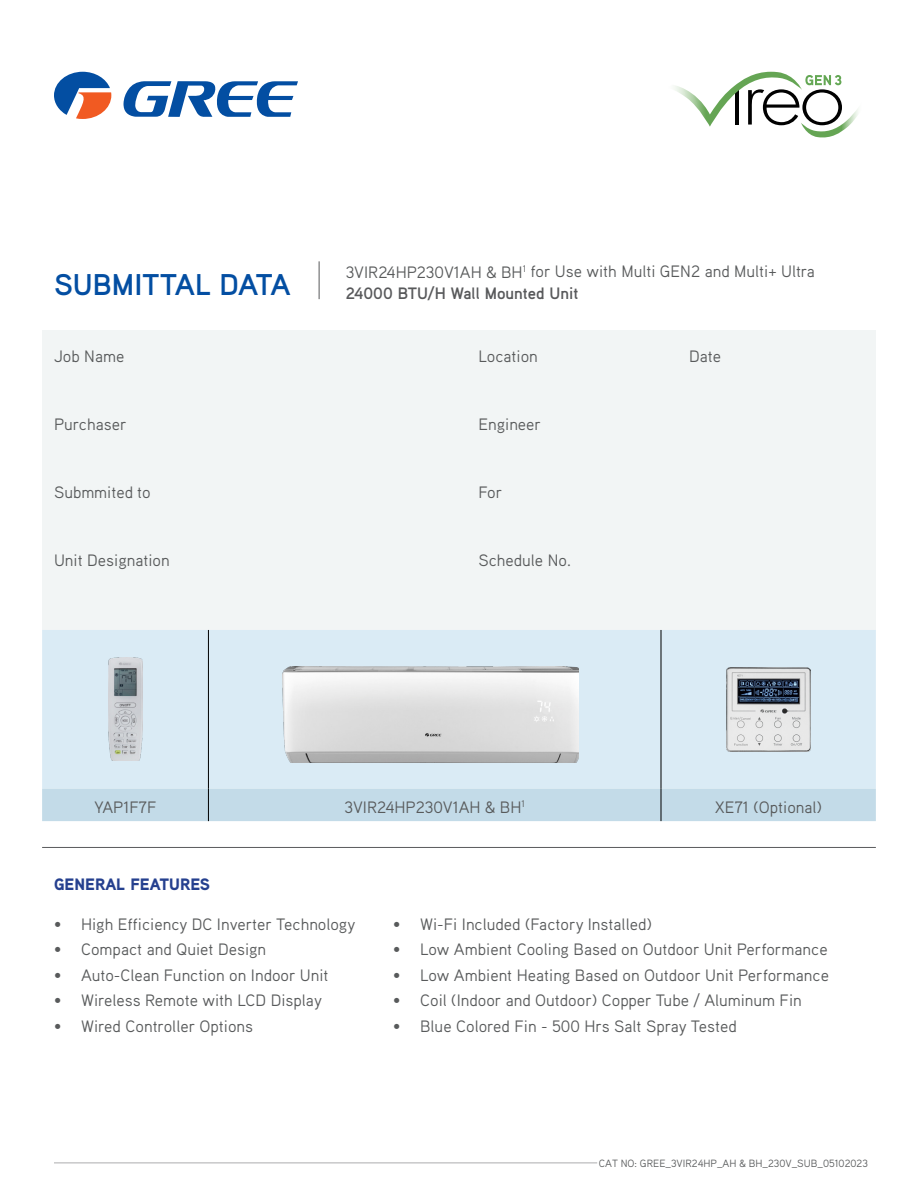
<style>
.page{position:relative;width:918px;height:1188px;background:#fff}
.page>*{position:absolute;margin:0;border:0;box-sizing:border-box;transform-origin:0 0}
.t1{font:700 30px "Aaux Pro";color:#034ea2}
.t2{font:16.5px/21.6px "Aaux Pro";color:#585a5b}
.t3{font:900 16.5px "Aaux Pro";color:#25408f}
.t4{font:10.5px "Aaux Pro";color:#585a5b}
.s1{font-weight:700;color:#58595b}
</style>
<div class="page">
<div style="left:42px;top:330px;width:834px;height:300px;background:#f2f5f5"></div>
<svg style="left:54px;top:72px;width:57px;height:47px"></svg>
<svg style="left:123px;top:81px;width:175px;height:36px"></svg>
<svg style="left:803px;top:109px;width:55px;height:29px"></svg>
<svg style="left:674px;top:72px;width:168px;height:55px"></svg>
<hr style="left:42px;top:847px;width:834px;height:1px;background:#58595b">
<hr style="left:319px;top:261px;width:1px;height:38px;background:#58595b">
<div style="left:42px;top:630px;width:834px;height:159px;background:#daebf5"></div>
<div style="left:42px;top:789px;width:834px;height:32px;background:#c3dbe8"></div>
<hr style="left:208px;top:630px;width:1px;height:159px;background:#000">
<hr style="left:661px;top:630px;width:1px;height:159px;background:#000">
<hr style="left:208px;top:789px;width:1px;height:32px;background:#000">
<hr style="left:661px;top:789px;width:1px;height:32px;background:#000">
<img style="left:108px;top:658px;width:34px;height:103px">
<img style="left:726px;top:667px;width:85px;height:85px">
<hr style="left:54px;top:1163px;width:543px;height:1px;background:#58585a">
<img style="left:282px;top:667px;width:297px;height:96px">
<h1 class="t1" style="left:54px;top:265px;width:238px">SUBMITTAL DATA</h1>
<p class="t2" style="left:346px;top:260px;width:471px">3VIR24HP230V1AH &amp; BH<sup>1</sup> for Use with Multi GEN2 and Multi+ Ultra<br><span class="s1">24000 BTU/H Wall Mounted Unit</span></p>
<p class="t2" style="left:54px;top:345px;width:72px">Job Name</p>
<p class="t2" style="left:478px;top:345px;width:61px">Location</p>
<p class="t2" style="left:689px;top:345px;width:34px">Date</p>
<p class="t2" style="left:54px;top:413px;width:74px">Purchaser</p>
<p class="t2" style="left:478px;top:413px;width:64px">Engineer</p>
<p class="t2" style="left:54px;top:481px;width:98px">Submmited to</p>
<p class="t2" style="left:478px;top:481px;width:26px">For</p>
<p class="t2" style="left:54px;top:549px;width:117px">Unit Designation</p>
<p class="t2" style="left:478px;top:549px;width:94px">Schedule No.</p>
<p class="t2" style="left:94px;top:796px;width:64px">YAP1F7F</p>
<p class="t2" style="left:344px;top:796px;width:182px">3VIR24HP230V1AH &amp; BH<sup>1</sup></p>
<p class="t2" style="left:715px;top:796px;width:109px">XE71 (Optional)</p>
<p class="t3" style="left:54px;top:874px;width:158px">GENERAL FEATURES</p>
<p class="t2" style="left:54px;top:913px;width:303px">• High Efficiency DC Inverter Technology</p>
<p class="t2" style="left:54px;top:938px;width:214px">• Compact and Quiet Design</p>
<p class="t2" style="left:54px;top:964px;width:276px">• Auto-Clean Function on Indoor Unit</p>
<p class="t2" style="left:54px;top:989px;width:270px">• Wireless Remote with LCD Display</p>
<p class="t2" style="left:54px;top:1015px;width:201px">• Wired Controller Options</p>
<p class="t2" style="left:393px;top:913px;width:260px">• Wi-Fi Included (Factory Installed)</p>
<p class="t2" style="left:393px;top:938px;width:436px">• Low Ambient Cooling Based on Outdoor Unit Performance</p>
<p class="t2" style="left:393px;top:964px;width:437px">• Low Ambient Heating Based on Outdoor Unit Performance</p>
<p class="t2" style="left:393px;top:989px;width:410px">• Coil (Indoor and Outdoor) Copper Tube / Aluminum Fin</p>
<p class="t2" style="left:393px;top:1015px;width:345px">• Blue Colored Fin - 500 Hrs Salt Spray Tested</p>
<p class="t4" style="left:599px;top:1157px;width:271px">CAT NO: GREE_3VIR24HP_AH &amp; BH_230V_SUB_05102023</p>
</div>
